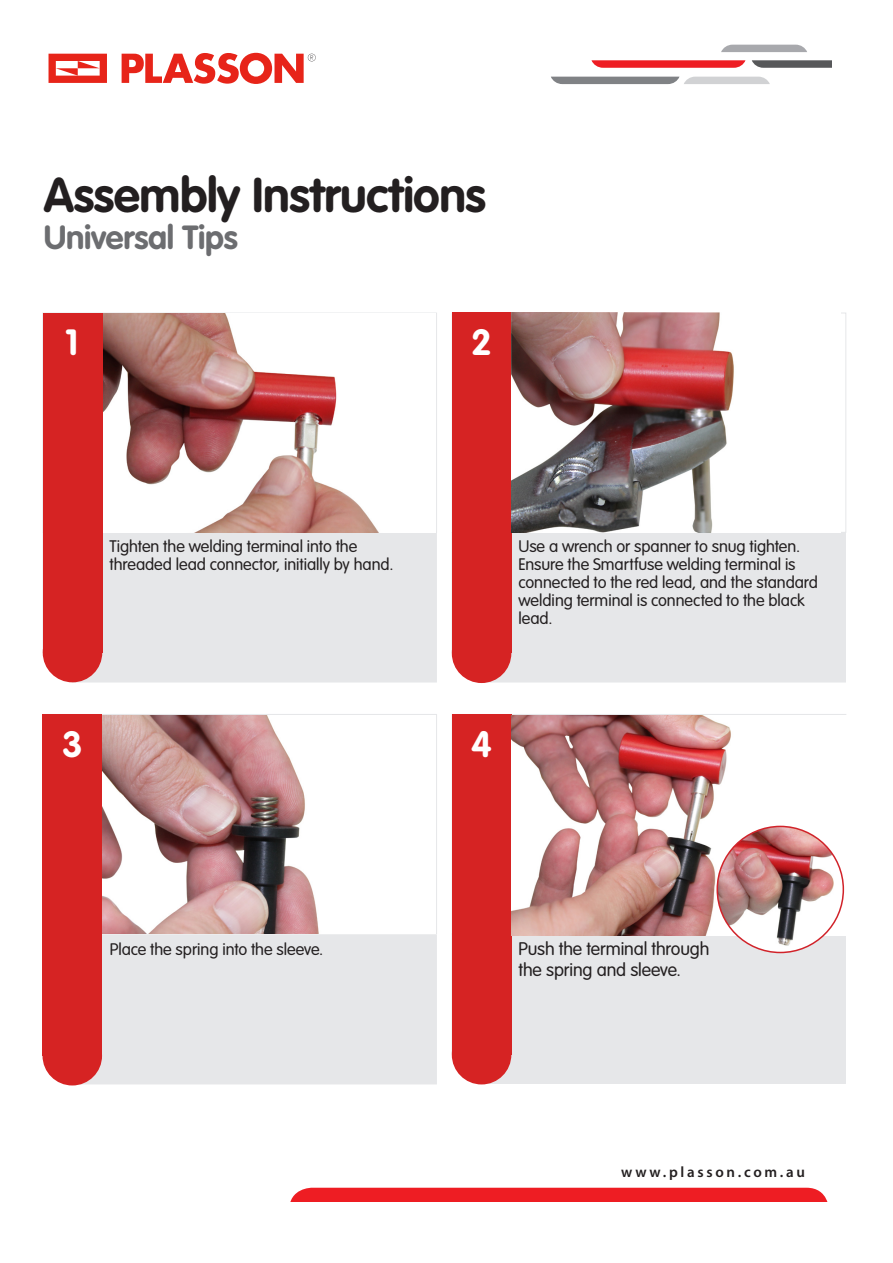
<style>
.page{position:relative;width:893px;height:1263px;background:#fff}
.page>*{position:absolute;margin:0;border:0;box-sizing:border-box;transform-origin:0 0}
.t1{font:700 48px "VAG Rounded Std";letter-spacing:-.01em;color:#231f20}
.t2{font:700 36px "VAG Rounded Std";color:#fff}
.t3{font:700 33px "VAG Rounded Std";letter-spacing:-.005em;color:#6c6d70}
.instructions{font:300 18px/21px "VAG Rounded Std";letter-spacing:-.005em;color:#231f20}
.instructions-2{font:300 16.5px/18px "VAG Rounded Std";letter-spacing:-.005em;color:#231f20}
.t4{font:600 15px "Myriad Pro";letter-spacing:.18em;color:#231f20}
</style>
<div class="page">
<svg style="left:591px;top:60px;width:154px;height:8px"></svg>
<svg style="left:752px;top:60px;width:80px;height:8px"></svg>
<svg style="left:551px;top:77px;width:219px;height:7px;background:#a7a8ab"></svg>
<svg style="left:721px;top:45px;width:86px;height:7px"></svg>
<svg style="left:49px;top:54px;width:58px;height:29px"></svg>
<svg style="left:122px;top:53px;width:194px;height:31px"></svg>
<div style="left:289px;top:1188px;width:540px;height:49px;background:#ee1d23;border-radius:22px"></div>
<div style="left:240px;top:1202px;width:603px;height:36px;background:#fff"></div>
<div style="left:43px;top:934px;width:394px;height:150px;background:#e6e7e9"></div>
<div style="left:452px;top:533px;width:394px;height:149px;background:#e6e7e9"></div>
<div style="left:43px;top:533px;width:394px;height:149px;background:#e6e7e9"></div>
<div style="left:452px;top:313px;width:59px;height:340px;background:#d62323"></div>
<div style="left:43px;top:714px;width:59px;height:342px;background:#d62323"></div>
<img style="left:102px;top:313px;width:277px;height:220px">
<div style="left:43px;top:1026px;width:59px;height:59px;background:#d62323;border-radius:50%"></div>
<div style="left:452px;top:623px;width:59px;height:60px;background:#d62323;border-radius:50%"></div>
<img style="left:511px;top:313px;width:223px;height:219px">
<img style="left:102px;top:716px;width:217px;height:218px">
<div style="left:43px;top:313px;width:59px;height:340px;background:#d62323"></div>
<div style="left:43px;top:623px;width:59px;height:59px;background:#d62323;border-radius:50%"></div>
<div style="left:452px;top:934px;width:394px;height:150px;background:#e6e7e9"></div>
<div style="left:452px;top:714px;width:59px;height:341px;background:#d62323"></div>
<div style="left:452px;top:1025px;width:59px;height:59px;background:#d62323;border-radius:50%"></div>
<img style="left:512px;top:716px;width:334px;height:219px">
<img style="left:717px;top:826px;width:126px;height:126px;border-radius:63px">
<p class="t1" style="left:44px;top:167px;width:444px">Assembly Instructions</p>
<p class="t3" style="left:44px;top:218px;width:196px">Universal Tips</p>
<p class="t2" style="left:65px;top:321px;width:15px">1</p>
<p class="t2" style="left:471px;top:321px;width:22px">2</p>
<p class="instructions-2" style="left:109px;top:538px;width:285px">Tighten the welding terminal into the threaded lead connector, initially by hand.</p>
<p class="t2" style="left:62px;top:723px;width:22px">3</p>
<p class="instructions-2" style="left:518px;top:538px;width:301px">Use a wrench or spanner to snug tighten.<br>Ensure the Smartfuse welding terminal is connected to the red lead, and the standard welding terminal is connected to the black lead.</p>
<p class="t2" style="left:471px;top:723px;width:22px">4</p>
<p class="instructions-2" style="left:110px;top:940px;width:215px">Place the spring into the sleeve.</p>
<p class="instructions" style="left:518px;top:938px;width:192px">Push the terminal through the spring and sleeve.</p>
<p class="t4" style="left:621px;top:1162px;width:185px">www.plasson.com.au</p>
</div>
